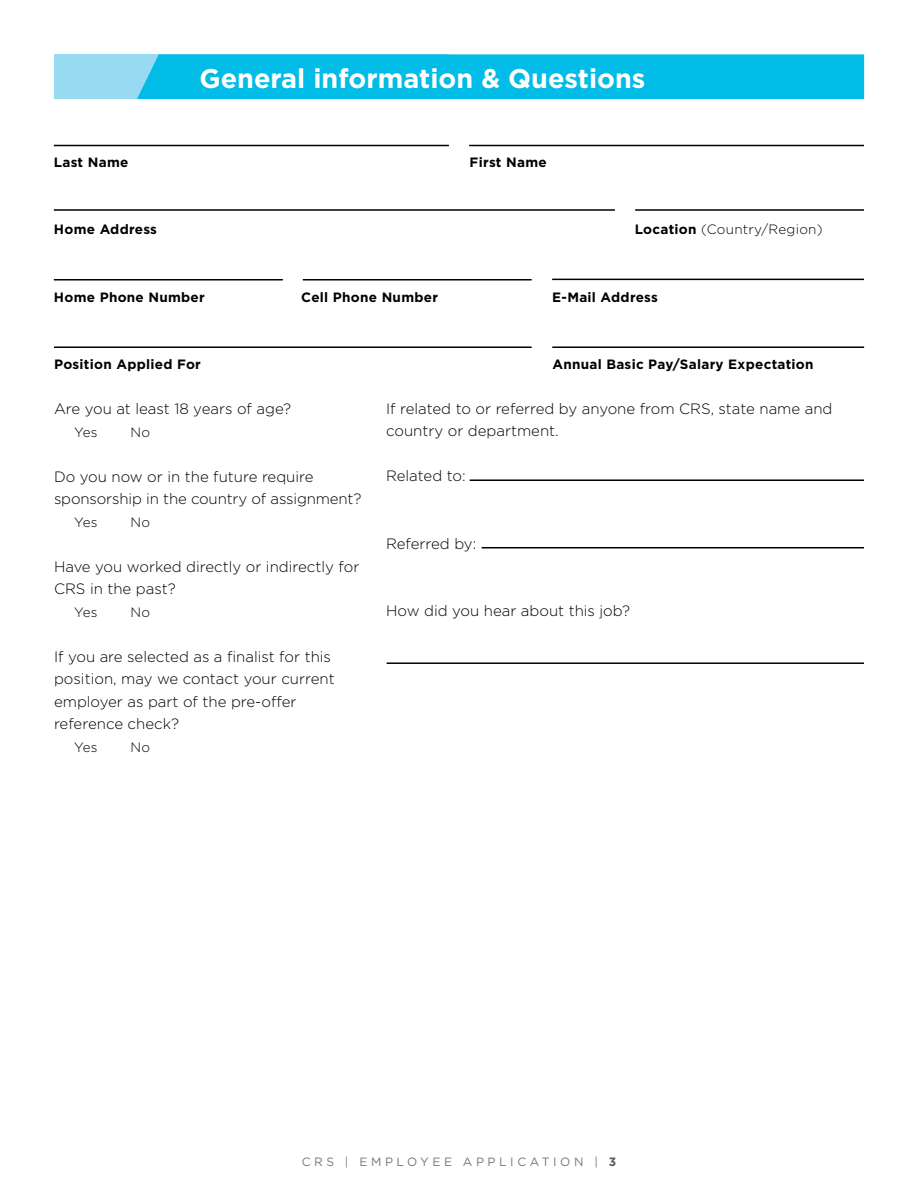
<style>
.page{position:relative;width:918px;height:1188px;background:#fff}
.page>*{position:absolute;margin:0;border:0;box-sizing:border-box;transform-origin:0 0}
.t1{font:700 27px "Gotham";color:#fff}
.t2{font:300 15px/22.5px "Gotham";color:#000}
.t3{font:700 13.5px "Gotham";letter-spacing:.02em;color:#000}
.t4{font:300 13.5px "Gotham";letter-spacing:.02em;color:#000}
.t5{font:12px "Gotham";letter-spacing:.3em;color:#757779}
.s1{font-weight:700}
.s2{font-weight:700;color:#58595b}
</style>
<div class="page">
<hr style="left:54px;top:209px;width:561px;height:2px;background:#000">
<hr style="left:54px;top:145px;width:395px;height:1px;background:#000">
<hr style="left:469px;top:145px;width:395px;height:1px;background:#000">
<hr style="left:54px;top:279px;width:229px;height:1px;background:#000">
<hr style="left:54px;top:346px;width:478px;height:2px;background:#000">
<hr style="left:387px;top:662px;width:477px;height:2px;background:#000">
<hr style="left:470px;top:479px;width:394px;height:2px;background:#000">
<hr style="left:482px;top:547px;width:382px;height:1px;background:#000">
<hr style="left:552px;top:346px;width:312px;height:2px;background:#000">
<hr style="left:552px;top:279px;width:312px;height:1px;background:#000">
<hr style="left:303px;top:279px;width:229px;height:1px;background:#000">
<hr style="left:635px;top:209px;width:229px;height:2px;background:#000">
<div style="left:54px;top:54px;width:395px;height:45px;background:#97daf1"></div>
<div style="left:137px;top:54px;width:728px;height:45px;background:#00bce7"></div>
<h1 class="t1" style="left:200px;top:60px;width:448px">General information &amp; Questions</h1>
<p class="t3" style="left:54px;top:153px;width:76px">Last Name</p>
<p class="t3" style="left:470px;top:153px;width:79px">First Name</p>
<p class="t3" style="left:54px;top:220px;width:105px">Home Address</p>
<p class="t4" style="left:635px;top:221px;width:189px"><span class="s1">Location</span> (Country/Region)</p>
<p class="t3" style="left:54px;top:288px;width:152px">Home Phone Number</p>
<p class="t3" style="left:301px;top:288px;width:138px">Cell Phone Number</p>
<p class="t3" style="left:552px;top:288px;width:107px">E-Mail Address</p>
<p class="t3" style="left:54px;top:355px;width:148px">Position Applied For</p>
<p class="t3" style="left:552px;top:355px;width:263px">Annual Basic Pay/Salary Expectation</p>
<p class="t2" style="left:54px;top:397px;width:239px">Are you at least 18 years of age?</p>
<p class="t4" style="left:74px;top:423px;width:25px">Yes</p>
<p class="t4" style="left:131px;top:423px;width:21px">No</p>
<p class="t2" style="left:54px;top:465px;width:309px">Do you now or in the future require sponsorship in the country of assignment?</p>
<p class="t4" style="left:74px;top:513px;width:25px">Yes</p>
<p class="t4" style="left:131px;top:513px;width:21px">No</p>
<p class="t2" style="left:54px;top:555px;width:307px">Have you worked directly or indirectly for<br>CRS in the past?</p>
<p class="t4" style="left:74px;top:603px;width:25px">Yes</p>
<p class="t4" style="left:131px;top:603px;width:21px">No</p>
<p class="t2" style="left:54px;top:645px;width:282px">If you are selected as a finalist for this position, may we contact your current employer as part of the pre-offer reference check?</p>
<p class="t4" style="left:74px;top:738px;width:25px">Yes</p>
<p class="t4" style="left:131px;top:738px;width:21px">No</p>
<p class="t2" style="left:386px;top:397px;width:448px">If related to or referred by anyone from CRS, state name and country or department.</p>
<p class="t2" style="left:386px;top:465px;width:81px">Related to:</p>
<p class="t2" style="left:386px;top:532px;width:92px">Referred by:</p>
<p class="t2" style="left:386px;top:600px;width:246px">How did you hear about this job?</p>
<p class="t5" style="left:302px;top:1154px;width:316px">CRS | EMPLOYEE APPLICATION | <span class="s2">3</span></p>
</div>
